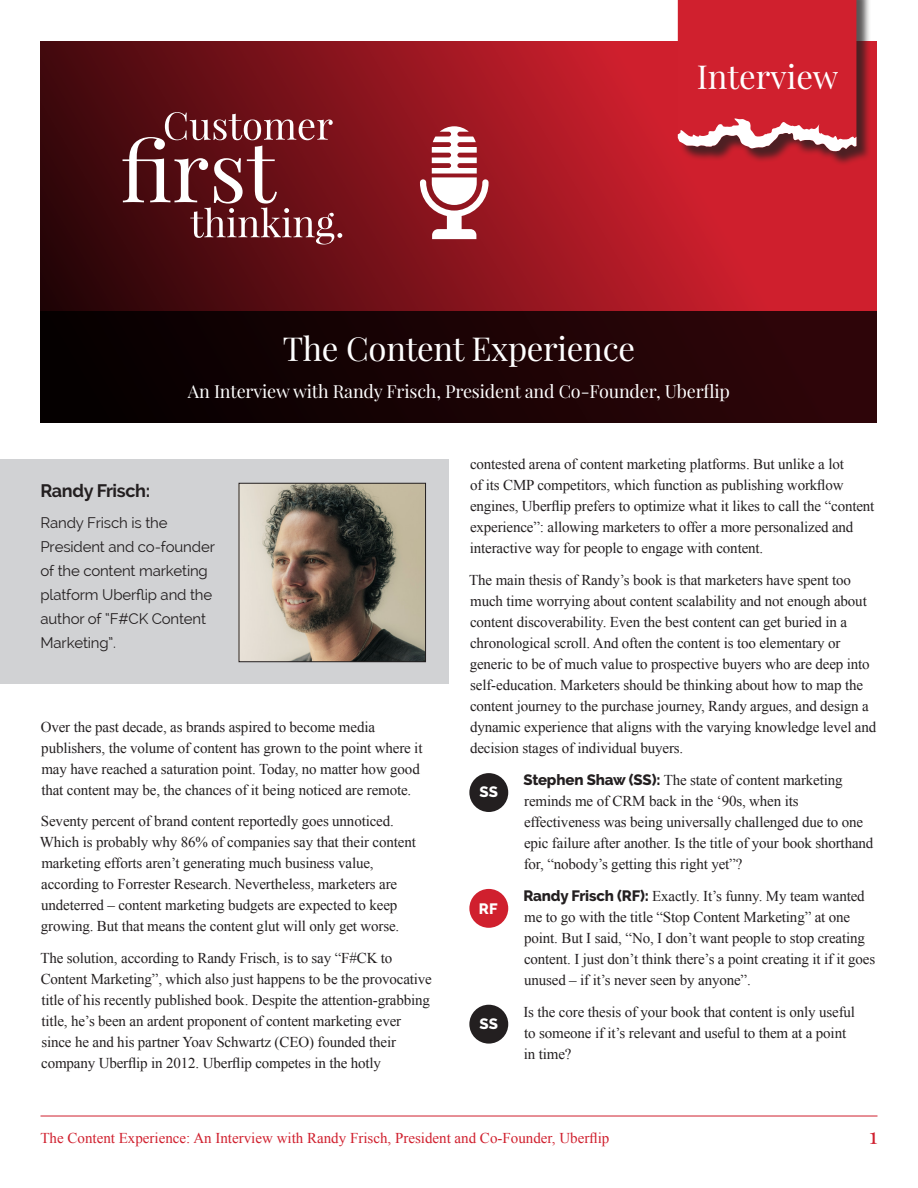
<style>
.page{position:relative;width:918px;height:1188px;background:#fff}
.page>*{position:absolute;margin:0;border:0;box-sizing:border-box;transform-origin:0 0}
.t1{font:33px "Playfair Display";letter-spacing:-.01em;color:#fff}
.t2{font:22.5px "Playfair Display";color:#d0202e}
.t3{font:18px "Playfair Display";letter-spacing:-.01em;color:#fff}
.Name{font:700 18px "Raleway";letter-spacing:-.02em;color:#231f20}
.Intro_Body{font:15px/21px "Times New Roman";letter-spacing:-.01em;color:#231f20}
.Bio{font:15px/24px "Raleway";letter-spacing:-.01em;color:#231f20}
.t4{font:15px "Times New Roman";color:#d0202e}
.t5{font:800 15px "Raleway";color:#fff}
.s1{font-family:"Raleway";font-weight:800}
</style>
<div class="page">
<hr style="left:40px;top:1116px;width:838px;height:1px;background:#d0202e">
<svg style="left:40px;top:41px;width:837px;height:270px;background:#8f151e"></svg>
<div style="left:40px;top:311px;width:838px;height:111px;background:linear-gradient(to right,#040000,#31060a)"></div>
<div style="left:679px;top:0;width:193px;height:166px;background:#231f20;opacity:.75"></div>
<svg style="left:678px;top:0;width:178px;height:152px;background:#ce313e"></svg>
<svg style="left:420px;top:126px;width:69px;height:113px"></svg>
<svg style="left:123px;top:112px;width:219px;height:133px;background:#78343a"></svg>
<div style="left:469px;top:773px;width:39px;height:39px;background:#231f20;border-radius:50%"></div>
<div style="left:469px;top:889px;width:39px;height:39px;background:#d0202e;border-radius:50%"></div>
<div style="left:469px;top:1005px;width:39px;height:39px;background:#231f20;border-radius:50%"></div>
<div style="left:0;top:459px;width:448px;height:225px;background:#d1d2d4"></div>
<img style="left:241px;top:485px;width:183px;height:175px">
<div style="left:239px;top:483px;width:187px;height:179px;border:1px solid #231f20"></div>
<h1 class="t1" style="left:697px;top:56px;width:143px">Interview</h1>
<p class="t1" style="left:283px;top:328px;width:354px">The Content Experience</p>
<p class="t3" style="left:188px;top:380px;width:544px">An Interview with Randy Frisch, President and Co-Founder, Uberflip</p>
<p class="Name" style="left:40px;top:480px;width:111px">Randy Frisch:</p>
<p class="Bio" style="left:40px;top:510px;width:176px">Randy Frisch is the<br>President and co-founder of the content marketing platform Uberflip and the author of “F#CK Content<br>Marketing”.</p>
<p class="Intro_Body" style="left:41px;top:716px;width:383px">Over the past decade, as brands aspired to become media publishers, the volume of content has grown to the point where it may have reached a saturation point. Today, no matter how good that content may be, the chances of it being noticed are remote.</p>
<p class="Intro_Body" style="left:40px;top:811px;width:377px">Seventy percent of brand content reportedly goes unnoticed.<br>Which is probably why 86% of companies say that their content marketing efforts aren’t generating much business value, according to Forrester Research. Nevertheless, marketers are undeterred – content marketing budgets are expected to keep growing. But that means the content glut will only get worse.</p>
<p class="Intro_Body" style="left:40px;top:948px;width:393px">The solution, according to Randy Frisch, is to say “F#CK to Content Marketing”, which also just happens to be the provocative title of his recently published book. Despite the attention-grabbing title, he’s been an ardent proponent of content marketing ever since he and his partner Yoav Schwartz (CEO) founded their company Uberflip in 2012. Uberflip competes in the hotly</p>
<p class="Intro_Body" style="left:470px;top:454px;width:406px">contested arena of content marketing platforms. But unlike a lot<br>of its CMP competitors, which function as publishing workflow engines, Uberflip prefers to optimize what it likes to call the “content experience”: allowing marketers to offer a more personalized and interactive way for people to engage with content.</p>
<p class="Intro_Body" style="left:469px;top:569px;width:409px">The main thesis of Randy’s book is that marketers have spent too much time worrying about content scalability and not enough about content discoverability. Even the best content can get buried in a chronological scroll. And often the content is too elementary or generic to be of much value to prospective buyers who are deep into self-education. Marketers should be thinking about how to map the content journey to the purchase journey, Randy argues, and design a dynamic experience that aligns with the varying knowledge level and decision stages of individual buyers.</p>
<p class="t5" style="left:480px;top:784px;width:20px">SS</p>
<p class="Intro_Body" style="left:523px;top:769px;width:352px"><span class="s1">Stephen Shaw (SS):</span> The state of content marketing reminds me of CRM back in the ‘90s, when its effectiveness was being universally challenged due to one epic failure after another. Is the title of your book shorthand for, “nobody’s getting this right yet”?</p>
<p class="t5" style="left:479px;top:900px;width:20px">RF</p>
<p class="t5" style="left:480px;top:1015px;width:20px">SS</p>
<p class="Intro_Body" style="left:523px;top:885px;width:353px"><span class="s1">Randy Frisch (RF):</span> Exactly. It’s funny. My team wanted me to go with the title “Stop Content Marketing” at one point. But I said, “No, I don’t want people to stop creating content. I just don’t think there’s a point creating it if it goes unused – if it’s never seen by anyone”.</p>
<p class="Intro_Body" style="left:523px;top:1001px;width:333px">Is the core thesis of your book that content is only useful to someone if it’s relevant and useful to them at a point in time?</p>
<p class="t4" style="left:40px;top:1128px;width:570px">The Content Experience: An Interview with Randy Frisch, President and Co-Founder, Uberflip</p>
<h2 class="t2" style="left:869px;top:1121px;width:10px">1</h2>
</div>
